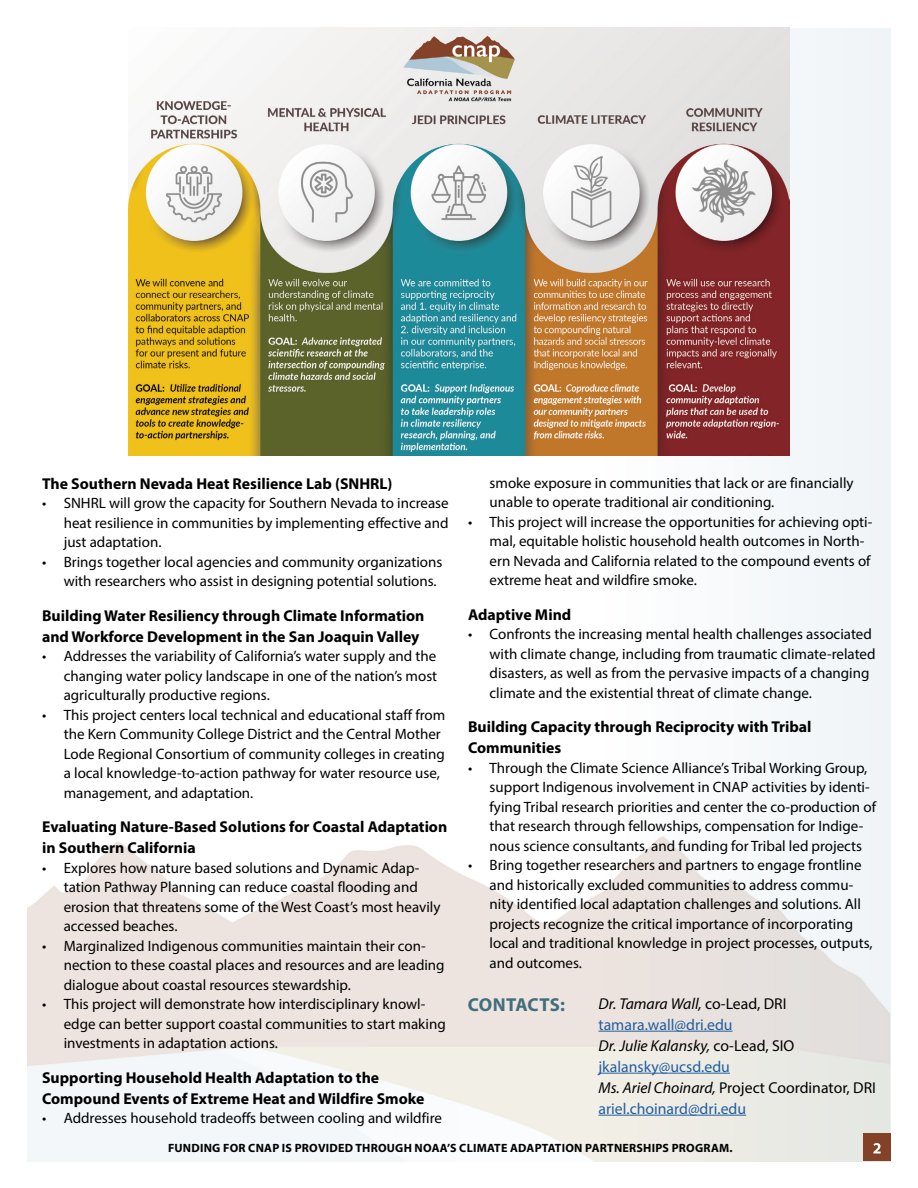
<style>
.page{position:relative;width:918px;height:1188px;background:#fff}
.page>*{position:absolute;margin:0;border:0;box-sizing:border-box;transform-origin:0 0}
.Head_2{font:700 18.75px "Myriad Pro";letter-spacing:.01em;color:#416d7d}
.Paragraph_-_Space_Bo{font:700 15.75px/21px "Myriad Pro";color:#000}
.t1{font:15.75px "Myriad Pro";color:#215e9e}
.Paragraph_-_No_Space{font:italic 15.75px "Myriad Pro";color:#000}
.Paragraph_-_No_Space-2{font:15.75px "Myriad Pro";color:#000}
.t2{font:15px/19.5px "Myriad Pro";color:#000}
.t3{font:700 12px "Myriad Pro";letter-spacing:.02em;color:#000}
.s1{font-style:normal}
.s2{font-style:italic}
</style>
<div class="page">
<svg style="left:596px;top:28px;width:295px;height:1133px;fill:#f2f6f8"></svg>
<div style="left:863px;top:1134px;width:28px;height:27px;background:#834228"></div>
<svg style="left:873px;top:1143px;width:8px;height:10px"></svg>
<img style="left:128px;top:28px;width:662px;height:428px">
<hr style="left:598px;top:1031px;width:135px;height:1px;background:#215e9e">
<hr style="left:598px;top:1073px;width:132px;height:1px;background:#215e9e">
<hr style="left:598px;top:1115px;width:148px;height:1px;background:#215e9e">
<p class="Paragraph_-_Space_Bo" style="left:42px;top:472px;width:352px">The Southern Nevada Heat Resilience Lab (SNHRL)</p>
<p class="t2" style="left:64px;top:493px;width:387px;text-align:justify;text-indent:-22px">• SNHRL will grow the capacity for Southern Nevada to increase heat resilience in communities by implementing effective and just adaptation.</p>
<p class="t2" style="left:64px;top:551px;width:380px;text-indent:-22px">• Brings together local agencies and community organizations with researchers who assist in designing potential solutions.</p>
<p class="Paragraph_-_Space_Bo" style="left:42px;top:604px;width:384px">Building Water Resiliency through Climate Information and Workforce Development in the San Joaquin Valley</p>
<p class="t2" style="left:64px;top:646px;width:375px;text-align:justify;text-indent:-22px">• Addresses the variability of California’s water supply and the changing water policy landscape in one of the nation’s most agriculturally productive regions.</p>
<p class="t2" style="left:64px;top:704px;width:383px;text-indent:-22px">• This project centers local technical and educational staff from the Kern Community College District and the Central Mother Lode Regional Consortium of community colleges in creating a local knowledge-to-action pathway for water resource use, management, and adaptation.</p>
<p class="Paragraph_-_Space_Bo" style="left:42px;top:816px;width:407px">Evaluating Nature-Based Solutions for Coastal Adaptation in Southern California</p>
<p class="t2" style="left:64px;top:857px;width:378px;text-indent:-22px">• Explores how nature based solutions and Dynamic Adap&shy;tation Pathway Planning can reduce coastal flooding and erosion that threatens some of the West Coast’s most heavily accessed beaches.</p>
<p class="t2" style="left:64px;top:935px;width:382px;text-indent:-22px">• Marginalized Indigenous communities maintain their con&shy;nection to these coastal places and resources and are leading dialogue about coastal resources stewardship.</p>
<p class="t2" style="left:64px;top:994px;width:384px;text-indent:-22px">• This project will demonstrate how interdisciplinary knowl&shy;edge can better support coastal communities to start making investments in adaptation actions.</p>
<p class="Paragraph_-_Space_Bo" style="left:42px;top:1066px;width:384px">Supporting Household Health Adaptation to the<br>Compound Events of Extreme Heat and Wildfire Smoke</p>
<p class="t2" style="left:42px;top:1108px;width:401px">• Addresses household tradeoffs between cooling and wildfire</p>
<p class="t2" style="left:490px;top:473px;width:366px">smoke exposure in communities that lack or are financially unable to operate traditional air conditioning.</p>
<p class="t2" style="left:490px;top:512px;width:384px;text-indent:-22px">• This project will increase the opportunities for achieving opti&shy;mal, equitable holistic household health outcomes in North&shy;ern Nevada and California related to the compound events of extreme heat and wildfire smoke.</p>
<p class="Paragraph_-_Space_Bo" style="left:468px;top:604px;width:105px">Adaptive Mind</p>
<p class="t2" style="left:490px;top:624px;width:387px;text-indent:-22px">• Confronts the increasing mental health challenges associated with climate change, including from traumatic climate-related disasters, as well as from the pervasive impacts of a changing climate and the existential threat of climate change.</p>
<p class="Paragraph_-_Space_Bo" style="left:468px;top:716px;width:345px">Building Capacity through Reciprocity with Tribal<br>Communities</p>
<p class="t2" style="left:490px;top:758px;width:388px;text-indent:-22px">• Through the Climate Science Alliance’s Tribal Working Group, support Indigenous involvement in CNAP activities by identi&shy;fying Tribal research priorities and center the co-production of that research through fellowships, compensation for Indige&shy;nous science consultants, and funding for Tribal led projects</p>
<p class="t2" style="left:490px;top:855px;width:384px;text-indent:-22px">• Bring together researchers and partners to engage frontline and historically excluded communities to address commu&shy;nity identified local adaptation challenges and solutions. All projects recognize the critical importance of incorporating local and traditional knowledge in project processes, outputs, and outcomes.</p>
<h2 class="Head_2" style="left:468px;top:992px;width:99px">CONTACTS:</h2>
<p class="Paragraph_-_No_Space" style="left:598px;top:994px;width:189px">Dr. Tamara Wall, <span class="s1">co-Lead, DRI</span></p>
<p class="t1" style="left:598px;top:1015px;width:136px">tamara.wall@dri.edu</p>
<p class="Paragraph_-_No_Space" style="left:598px;top:1036px;width:197px">Dr. Julie Kalansky, <span class="s1">co-Lead, SIO</span></p>
<p class="t1" style="left:598px;top:1057px;width:133px">jkalansky@ucsd.edu</p>
<p class="Paragraph_-_No_Space-2" style="left:598px;top:1078px;width:279px"><span class="s2">Ms. Ariel Choinard,</span> Project Coordinator, DRI</p>
<p class="t1" style="left:598px;top:1099px;width:149px">ariel.choinard@dri.edu</p>
<p class="t3" style="left:168px;top:1140px;width:566px">FUNDING FOR CNAP IS PROVIDED THROUGH NOAA’S CLIMATE ADAPTATION PARTNERSHIPS PROGRAM.</p>
</div>
